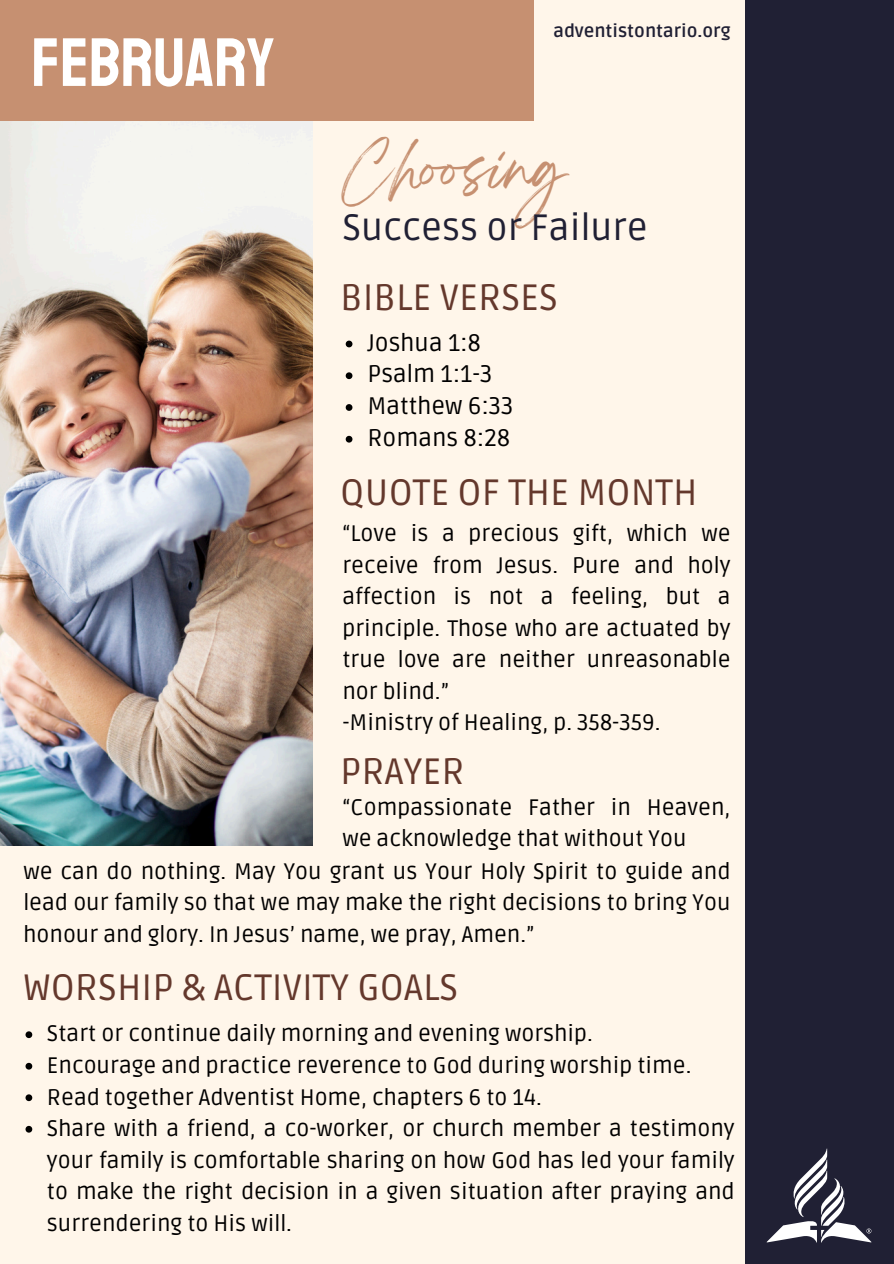
<style>
.page{position:relative;width:894px;height:1264px;background:#fff}
.page>*{position:absolute;margin:0;border:0;box-sizing:border-box;transform-origin:0 0}
.t1{font:68.4px "Staatliches";color:#fff}
.t2{font:49.5px "Breathing";color:#c69071}
.t3{font:36.75px "Ruda";color:#64382c}
.t4{font:36.75px "Ruda";color:#202034}
.t5{font:24px "Ruda";color:#000}
.t6{font:22.5px/31.5px "Ruda";color:#000;text-align:justify}
.t7{font:700 18px "Ruda";color:#202034}
</style>
<div class="page">
<div style="left:0;top:0;width:893px;height:1263px;background:#fff6ea"></div>
<img style="left:0;top:121px;width:312px;height:724px">
<div style="left:0;top:0;width:533px;height:121px;background:#c69071"></div>
<div style="left:745px;top:0;width:148px;height:1263px;background:#202034"></div>
<svg style="left:766px;top:1148px;width:106px;height:95px"></svg>
<svg style="left:345px;top:340px;width:7px;height:7px"></svg>
<svg style="left:345px;top:372px;width:7px;height:7px"></svg>
<svg style="left:345px;top:404px;width:7px;height:7px"></svg>
<svg style="left:345px;top:436px;width:7px;height:6px"></svg>
<svg style="left:26px;top:1031px;width:6px;height:7px"></svg>
<svg style="left:26px;top:1062px;width:6px;height:7px"></svg>
<svg style="left:26px;top:1094px;width:6px;height:7px"></svg>
<svg style="left:26px;top:1125px;width:6px;height:7px"></svg>
<p class="t1" style="left:31px;top:21px;width:245px">FEBRUARY</p>
<h2 class="t7" style="left:553px;top:20px;width:179px">adventistontario.org</h2>
<h1 class="t2" style="left:342px;top:154px;width:225px">Choosing</h1>
<p class="t4" style="left:342px;top:206px;width:307px">Success or Failure</p>
<h4 class="t3" style="left:340px;top:276px;width:219px">BIBLE VERSES</h4>
<h3 class="t5" style="left:367px;top:328px;width:115px">Joshua 1:8</h3>
<p class="t5" style="left:367px;top:360px;width:126px">Psalm 1:1-3</p>
<p class="t5" style="left:367px;top:392px;width:147px">Matthew 6:33</p>
<p class="t5" style="left:367px;top:424px;width:144px">Romans 8:28</p>
<p class="t3" style="left:340px;top:471px;width:359px">QUOTE OF THE MONTH</p>
<h3 class="t6" style="left:342px;top:518px;width:389px">“Love is a precious gift, which we receive from Jesus. Pure and holy affection is not a feeling, but a principle. Those who are actuated by true love are neither unreasonable nor blind.”</h3>
<h5 class="t6" style="left:342px;top:707px;width:319px">-Ministry of Healing, p. 358-359.</h5>
<p class="t3" style="left:340px;top:749px;width:126px">PRAYER</p>
<h3 class="t6" style="left:342px;top:791px;width:389px">“Compassionate Father in Heaven, we acknowledge that without You</h3>
<p class="t6" style="left:23px;top:856px;width:708px">we can do nothing. May You grant us Your Holy Spirit to guide and lead our family so that we may make the right decisions to bring You honour and glory. In Jesus’ name, we pray, Amen.”</p>
<p class="t3" style="left:23px;top:966px;width:436px">WORSHIP &amp; ACTIVITY GOALS</p>
<h3 class="t6" style="left:47px;top:1018px;width:547px">Start or continue daily morning and evening worship.</h3>
<p class="t6" style="left:47px;top:1050px;width:645px">Encourage and practice reverence to God during worship time.</p>
<p class="t6" style="left:47px;top:1081px;width:496px">Read together Adventist Home, chapters 6 to 14.</p>
<p class="t6" style="left:47px;top:1113px;width:689px">Share with a friend, a co-worker, or church member a testimony your family is comfortable sharing on how God has led your family to make the right decision in a given situation after praying and surrendering to His will.</p>
</div>
